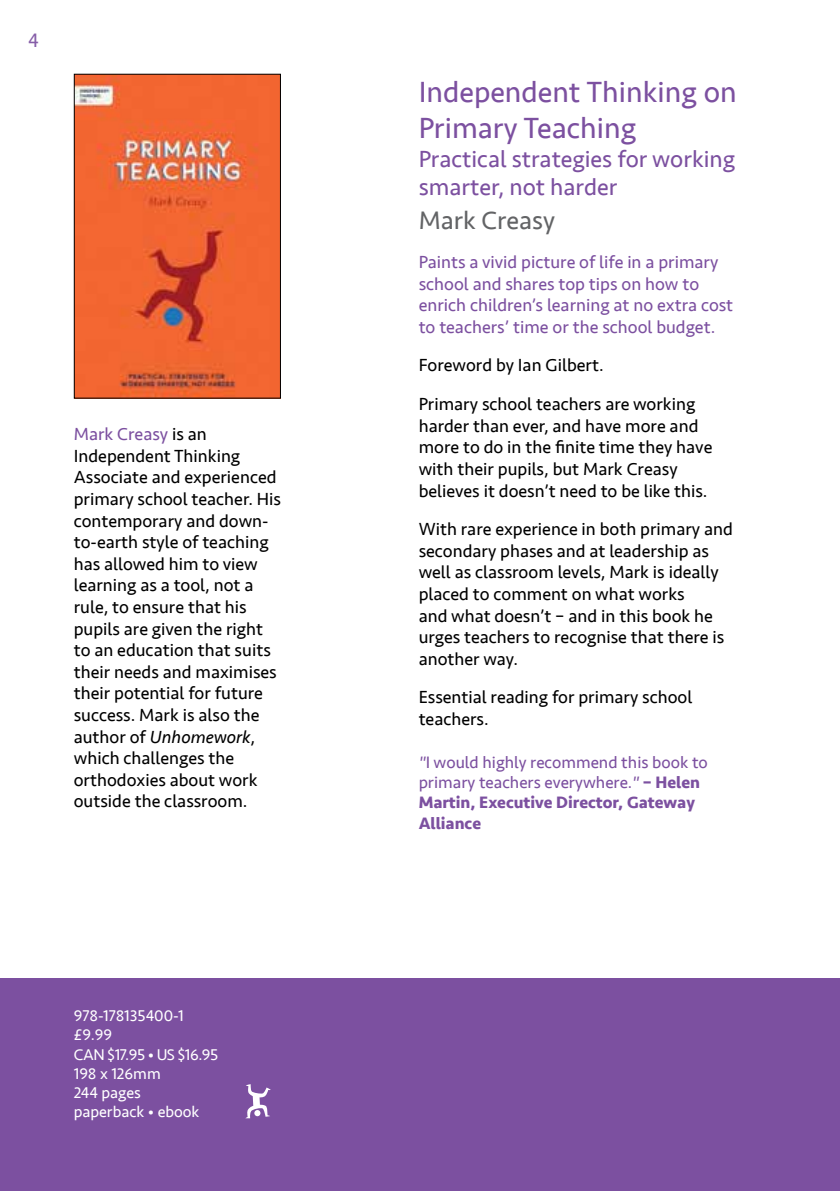
<style>
.page{position:relative;width:840px;height:1191px;background:#fff}
.page>*{position:absolute;margin:0;border:0;box-sizing:border-box;transform-origin:0 0}
.t1{font:30px/36.2px "Seravek";color:#7c50a0}
.t2{font:26px "Seravek";color:#636466}
.t3{font:24px/28.8px "Seravek";color:#7c50a0}
.t4{font:20px "Seravek";color:#865ea8}
.t5{font:18px/21.6px "Seravek";color:#000}
.t6{font:18px/21.6px "Seravek";color:#7c50a0}
.t7{font:17px/20.4px "Seravek";color:#7c50a0}
.t8{font:16px/19.2px "Seravek";color:#fff}
.s1{color:#7c50a0}
.s2{font-style:italic}
.s3{font-weight:700}
</style>
<div class="page">
<div style="left:0;top:978px;width:839px;height:213px;background:#7c50a0"></div>
<img style="left:76px;top:76px;width:203px;height:320px">
<div style="left:74px;top:74px;width:207px;height:324px;border:1px solid #000"></div>
<svg style="left:246px;top:1084px;width:25px;height:34px"></svg>
<p class="t4" style="left:28px;top:25px;width:12px">4</p>
<p class="t5" style="left:74px;top:423px;width:208px"><span class="s1">Mark Creasy</span> is an<br>Independent Thinking<br>Associate and experienced primary school teacher. His contemporary and down&shy;to-earth style of teaching has allowed him to view learning as a tool, not a rule, to ensure that his pupils are given the right to an education that suits their needs and maximises their potential for future success. Mark is also the author of <span class="s2">Unhomework</span>, which challenges the orthodoxies about work outside the classroom.</p>
<p class="t8" style="left:74px;top:1006px;width:146px">978-178135400-1 £9.99<br>CAN $17.95 • US $16.95<br>198 x 126mm<br>244 pages<br>paperback • ebook</p>
<h1 class="t1" style="left:418px;top:73px;width:319px">Independent Thinking on<br>Primary Teaching</h1>
<h3 class="t3" style="left:418px;top:144px;width:318px">Practical strategies for working smarter, not harder</h3>
<h2 class="t2" style="left:418px;top:201px;width:138px">Mark Creasy</h2>
<p class="t6" style="left:418px;top:251px;width:316px">Paints a vivid picture of life in a primary school and shares top tips on how to enrich children’s learning at no extra cost to teachers’ time or the school budget.</p>
<p class="t5" style="left:418px;top:346px;width:278px;line-height:38.6px">Foreword by Ian Gilbert.<br>Primary school teachers are working</p>
<p class="t5" style="left:418px;top:415px;width:295px">harder than ever, and have more and more to do in the finite time they have with their pupils, but Mark Creasy believes it doesn’t need to be like this.</p>
<p class="t5" style="left:418px;top:518px;width:315px">With rare experience in both primary and secondary phases and at leadership as well as classroom levels, Mark is ideally placed to comment on what works<br>and what doesn’t – and in this book he urges teachers to recognise that there is another way.</p>
<p class="t5" style="left:418px;top:686px;width:275px">Essential reading for primary school teachers.</p>
<p class="t7" style="left:418px;top:751px;width:290px"><span class="s2">"</span>I would highly recommend this book to primary teachers everywhere.<span class="s2">"</span> <span class="s3">– Helen<br>Martin, Executive Director, Gateway<br>Alliance</span></p>
</div>
